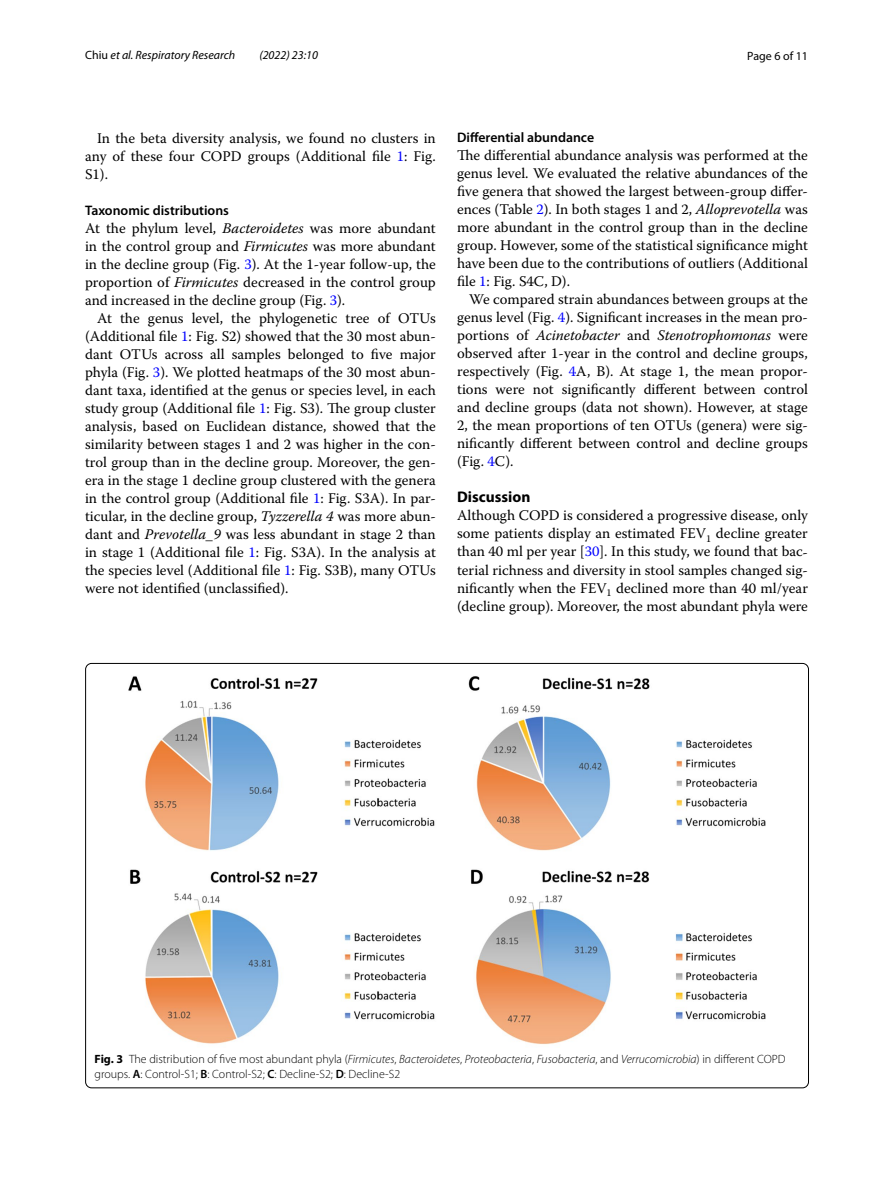
<style>
.page{position:relative;width:893px;height:1187px;background:#fff}
.page>*{position:absolute;margin:0;border:0;box-sizing:border-box;transform-origin:0 0}
.t1{font:700 15.45px "Myriad Pro";color:#000}
.t2{font:14.7px/18px "Warnock Pro";color:#000;text-align:justify}
.t3{font:600 13.8px "Myriad Pro";color:#000}
.t4{font:300 12px/15px "Myriad Pro";color:#000}
.t5{font:italic 12px "Myriad Pro";color:#000}
.t6{font:12px "Myriad Pro";color:#000}
.s1{font-style:normal}
.s2{color:#00f}
.s3{font-style:italic}
.s4{font-weight:700}
.s5{font-weight:600}
</style>
<div class="page">
<img style="left:128px;top:676px;width:638px;height:369px">
<p class="t5" style="left:85px;top:48px;width:152px"><span class="s1">Chiu</span> et al. Respiratory Research</p>
<p class="t5" style="left:259px;top:48px;width:60px">(2022) 23:10</p>
<p class="t6" style="left:747px;top:48px;width:62px">Page 6 of 11</p>
<p class="t2" style="left:85px;top:128px;width:352px;text-indent:12px">In the beta diversity analysis, we found no clusters in any of these four COPD groups (Additional file <span class="s2">1</span>: Fig.<br>S1).</p>
<p class="t3" style="left:85px;top:201px;width:145px">Taxonomic distributions</p>
<p class="t2" style="left:85px;top:218px;width:352px">At the phylum level, <span class="s3">Bacteroidetes</span> was more abundant in the control group and <span class="s3">Firmicutes</span> was more abundant in the decline group (Fig. <span class="s2">3</span>). At the 1-year follow-up, the proportion of <span class="s3">Firmicutes</span> decreased in the control group and increased in the decline group (Fig. <span class="s2">3</span>).</p>
<p class="t2" style="left:85px;top:308px;width:352px;text-indent:12px">At the genus level, the phylogenetic tree of OTUs (Additional file <span class="s2">1</span>: Fig. S2) showed that the 30 most abun&shy;dant OTUs across all samples belonged to five major phyla (Fig. <span class="s2">3</span>). We plotted heatmaps of the 30 most abun&shy;dant taxa, identified at the genus or species level, in each study group (Additional file <span class="s2">1</span>: Fig. S3). The group cluster analysis, based on Euclidean distance, showed that the similarity between stages 1 and 2 was higher in the con&shy;trol group than in the decline group. Moreover, the gen&shy;era in the stage 1 decline group clustered with the genera in the control group (Additional file <span class="s2">1</span>: Fig. S3A). In par&shy;ticular, in the decline group, <span class="s3">Tyzzerella 4</span> was more abun&shy;dant and <span class="s3">Prevotella_9</span> was less abundant in stage 2 than in stage 1 (Additional file <span class="s2">1</span>: Fig. S3A). In the analysis at the species level (Additional file <span class="s2">1</span>: Fig. S3B), many OTUs were not identified (unclassified).</p>
<p class="t3" style="left:457px;top:129px;width:138px">Differential abundance</p>
<p class="t2" style="left:457px;top:146px;width:352px">The differential abundance analysis was performed at the genus level. We evaluated the relative abundances of the five genera that showed the largest between-group differ&shy;ences (Table <span class="s2">2</span>). In both stages 1 and 2, <span class="s3">Alloprevotella</span> was more abundant in the control group than in the decline group. However, some of the statistical significance might have been due to the contributions of outliers (Additional file <span class="s2">1</span>: Fig. S4C, D).</p>
<p class="t2" style="left:457px;top:290px;width:352px;text-indent:12px">We compared strain abundances between groups at the genus level (Fig. <span class="s2">4</span>). Significant increases in the mean pro&shy;portions of <span class="s3">Acinetobacter</span> and <span class="s3">Stenotrophomonas</span> were observed after 1-year in the control and decline groups, respectively (Fig. <span class="s2">4</span>A, B). At stage 1, the mean propor&shy;tions were not significantly different between control and decline groups (data not shown). However, at stage 2, the mean proportions of ten OTUs (genera) were sig&shy;nificantly different between control and decline groups (Fig. <span class="s2">4</span>C).</p>
<p class="t1" style="left:457px;top:487px;width:75px">Discussion</p>
<p class="t2" style="left:457px;top:506px;width:352px">Although COPD is considered a progressive disease, only some patients display an estimated FEV<sub>1</sub> decline greater than 40 ml per year [<span class="s2">30</span>]. In this study, we found that bac&shy;terial richness and diversity in stool samples changed sig&shy;nificantly when the FEV<sub>1</sub> declined more than 40 ml/year (decline group). Moreover, the most abundant phyla were</p>
<p class="t4" style="left:95px;top:1051px;width:693px"><span class="s4">Fig. 3</span> The distribution of five most abundant phyla (<span class="s3">Firmicutes</span>, <span class="s3">Bacteroidetes</span>, <span class="s3">Proteobacteria</span>, <span class="s3">Fusobacteria</span>, and <span class="s3">Verrucomicrobia</span>) in different COPD groups. <span class="s5">A</span>: Control-S1; <span class="s5">B</span>: Control-S2; <span class="s5">C</span>: Decline-S2; <span class="s5">D</span>: Decline-S2</p>
</div>
